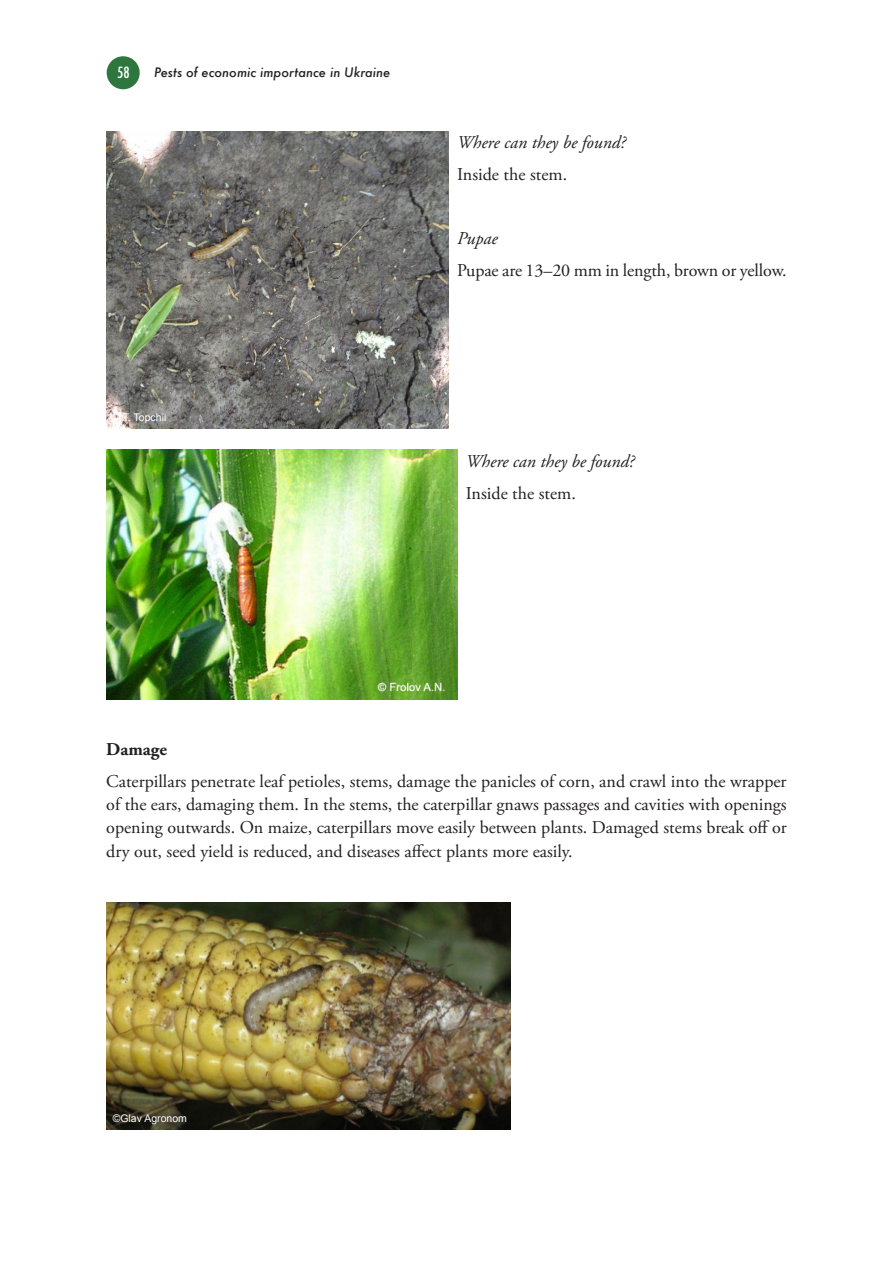
<style>
.page{position:relative;width:893px;height:1263px;background:#fff}
.page>*{position:absolute;margin:0;border:0;box-sizing:border-box;transform-origin:0 0}
.t1{font:18px/23.4px "Adobe Garamond Pro";color:#231f20;text-align:justify}
.t2{font:italic 18px "Adobe Garamond Pro";color:#231f20}
.t3{font:700 18px "Adobe Garamond Pro";color:#231f20}
.t4{font:500 condensed 15px "Futura";color:#fff}
.t5{font:italic 500 12.75px "Futura";color:#231f20}
.t6{font:10.5px "Arial";color:#fff}
</style>
<div class="page">
<div style="left:107px;top:56px;width:33px;height:33px;background:#2d773f;border-radius:50%"></div>
<img style="left:106px;top:132px;width:343px;height:297px">
<img style="left:106px;top:450px;width:351px;height:250px">
<img style="left:106px;top:902px;width:404px;height:228px">
<p class="t4" style="left:117px;top:63px;width:14px">58</p>
<p class="t5" style="left:154px;top:63px;width:238px">Pests of economic importance in Ukraine</p>
<p class="t6" style="left:115px;top:410px;width:53px">©T. Topchii</p>
<p class="t2" style="left:457px;top:132px;width:170px">Where can they be found?</p>
<p class="t1" style="left:457px;top:163px;width:112px">Inside the stem.</p>
<p class="t2" style="left:457px;top:228px;width:42px">Pupae</p>
<p class="t1" style="left:457px;top:259px;width:331px">Pupae are 13–20 mm in length, brown or yellow.</p>
<p class="t2" style="left:466px;top:451px;width:170px">Where can they be found?</p>
<p class="t1" style="left:466px;top:483px;width:112px">Inside the stem.</p>
<p class="t3" style="left:106px;top:738px;width:62px">Damage</p>
<p class="t1" style="left:106px;top:770px;width:682px">Caterpillars penetrate leaf petioles, stems, damage the panicles of corn, and crawl into the wrapper of the ears, damaging them. In the stems, the caterpillar gnaws passages and cavities with openings opening outwards. On maize, caterpillars move easily between plants. Damaged stems break off or dry out, seed yield is reduced, and diseases affect plants more easily.</p>
<p class="t6" style="left:113px;top:1111px;width:76px">©Glav Agronom</p>
</div>
